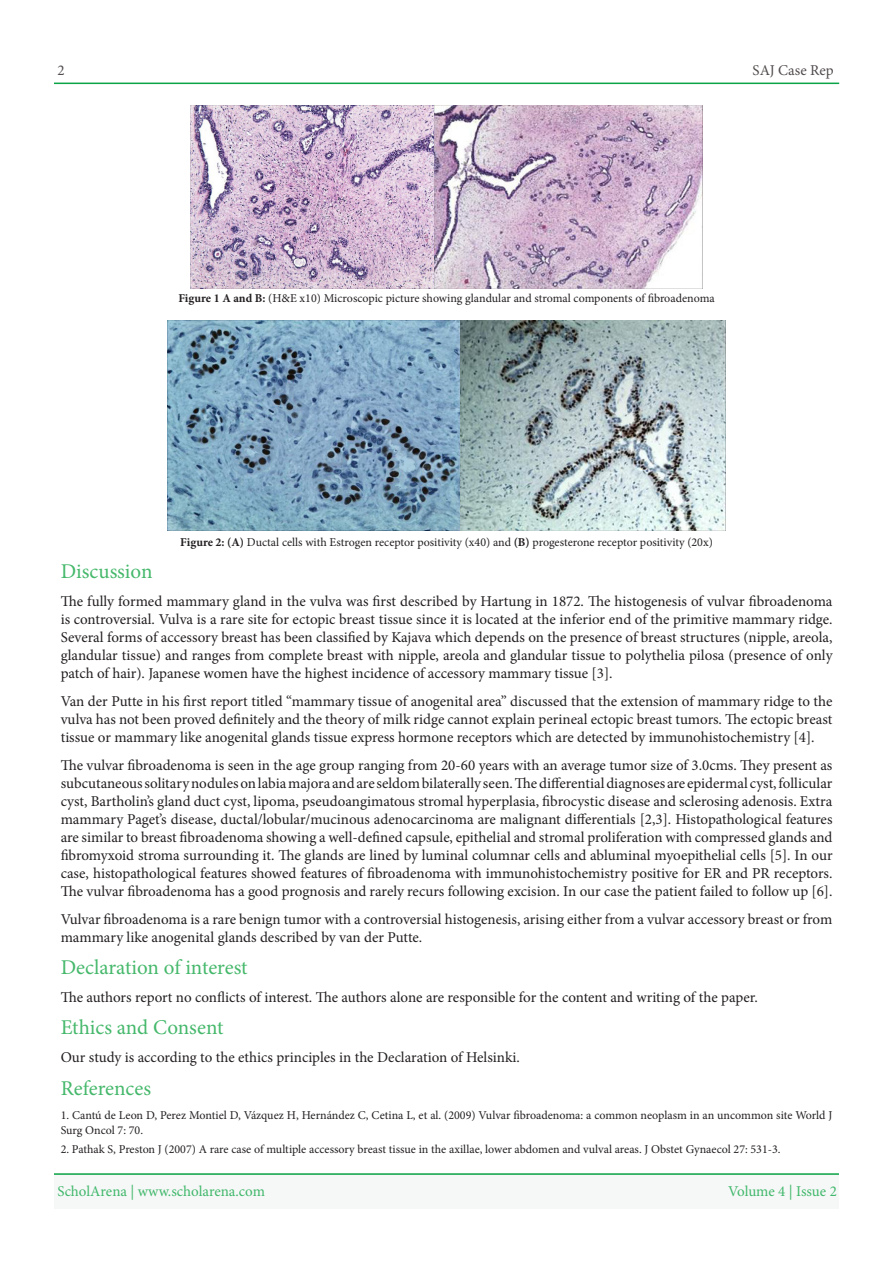
<style>
.page{position:relative;width:893px;height:1263px;background:#fff}
.page>*{position:absolute;margin:0;border:0;box-sizing:border-box;transform-origin:0 0}
.t1{font:21px "Minion Pro";color:#45b86b}
.t2{font:15px/18px "Minion Pro";color:#231f20;text-align:justify}
.t3{font:15px "Minion Pro";letter-spacing:-.005em;color:#40b86b}
.t4{font:15px "Minion Pro";color:#524c4c}
.t5{font:12px/14.4px "Minion Pro";color:#231f20}
.s1{font-weight:700}
</style>
<div class="page">
<hr style="left:54px;top:83px;width:785px;height:1px;background:#0aa345">
<div style="left:54px;top:1174px;width:785px;height:35px;background:#f6f7f7"></div>
<hr style="left:54px;top:1173px;width:785px;height:2px;background:#0aa345">
<img style="left:191px;top:105px;width:511px;height:183px">
<img style="left:168px;top:320px;width:557px;height:211px">
<p class="t4" style="left:57px;top:60px;width:9px">2</p>
<p class="t4" style="left:753px;top:60px;width:83px">SAJ Case Rep</p>
<p class="t5" style="left:178px;top:291px;width:538px"><span class="s1">Figure A1 and B</span> H(<span class="s1">:</span> &amp; xE 10) Microscopic picture showing glandular and stromal components of fibroadenoma</p>
<p class="t1" style="left:61px;top:557px;width:93px">Discussion</p>
<p class="t5" style="left:180px;top:535px;width:534px"><span class="s1">Figure 2: A( )</span> Ductal cells with Estrogen receptor positivity x( 40) and <span class="s1">B( )</span> progesterone receptor positivity (20 (x</p>
<p class="t2" style="left:61px;top:592px;width:773px">The fully formed mammary gland in the vulva was first described by Hartung in 1872. The histogenesis of vulvar fibroadenoma is controversial. Vulva is a rare site for ectopic breast tissue since isit located at the inferior end of the primitive mammary ridge.<br>Several forms of accessory breast has been classified by Kajava which depends on the presence of breast structures (nipple, areola, glandular tissue) and ranges from complete breast with nipple, areola and glandular tissue to polythelia pilosa (presence of only patch of hair .) Japanese women have the highest incidence of accessory mammary tissue . [3]</p>
<p class="t2" style="left:61px;top:692px;width:773px">Van der Putte in his first report titled “mammary tissue of anogenital area” discussed that the extension of mammary ridge to the vulva has not been proved definitely and the theory of milk ridge cannot explain perineal ectopic breast tumors. The ectopic breast tissue or mammary like anogenital glands tissue express hormone receptors which are detected by immunohistochemistry . [4]</p>
<p class="t2" style="left:61px;top:756px;width:773px">The vulvar fibroadenoma is seen in the age group ranging from 20-60 years with an average tumor size of 3.0cms. They present as subcutaneoussolitarynodulesonlabiamajoraandareseldombilaterallyseen.Thedifferentialdiagnosesareepidermalcyst,follicular cyst, Bartholins’ gland duct cyst, lipoma, pseudoangimatous stromal hyperplasia, fibrocystic disease and sclerosing adenosis. Extra mammary Pagets’ disease, ductal/lobular/mucinous adenocarcinoma are malignant differentials [2,3 .] Histopathological features are similar to breast fibroadenoma showing a well-defined capsule, epithelial and stromal proliferation with compressed glands and fibromyxoid stroma surrounding .i t The glands are lined by luminal columnar cells and abluminal myoepithelial cells [ I n.]5 o u r case, histopathological features showed features of fibroadenoma with immunohistochemistry positive for ER and PR receptors.<br>The vulvar fibroadenoma has a good prognosis and rarely recurs following excision In. our case the patient failed to follow u p . [6]</p>
<p class="t2" style="left:61px;top:910px;width:773px">Vulvar fibroadenoma is a rare benign tumor with a controversial histogenesis, arising either from a vulvar accessory breast or from mammary like anogenital glands described by van der Putte.</p>
<p class="t1" style="left:61px;top:953px;width:189px">Declaration of interest</p>
<p class="t2" style="left:61px;top:988px;width:699px">The authors report no conflicts of interest. The authors alone are responsible for the content and writing of the paper.</p>
<p class="t1" style="left:61px;top:1013px;width:164px">Ethics and Consent</p>
<p class="t2" style="left:61px;top:1048px;width:461px">Our study is according to the ethics principles in the Declaration of Helsinki.</p>
<p class="t1" style="left:61px;top:1074px;width:92px">References</p>
<p class="t5" style="left:61px;top:1108px;width:773px">1. Cantú de Leon D, Perez Montiel D, Vázquez H, Hernández C, Cetina ,L et al (. 2009) Vulvar fibroadenoma a: common neoplasm in an uncommon site World J<br>Surg Oncol 7: 70.</p>
<p class="t5" style="left:61px;top:1142px;width:721px">2. Pathak ,S Preston (J 2007 A) rare case of multiple accessory breast tissue in the axillae, lower abdomen and vulval areas J. Obstet Gynaecol 27: 531-3.</p>
<p class="t3" style="left:57px;top:1181px;width:209px">ScholArena | www.scholarena.com</p>
<p class="t3" style="left:728px;top:1181px;width:110px">Volume 4 | Issue 2</p>
</div>
